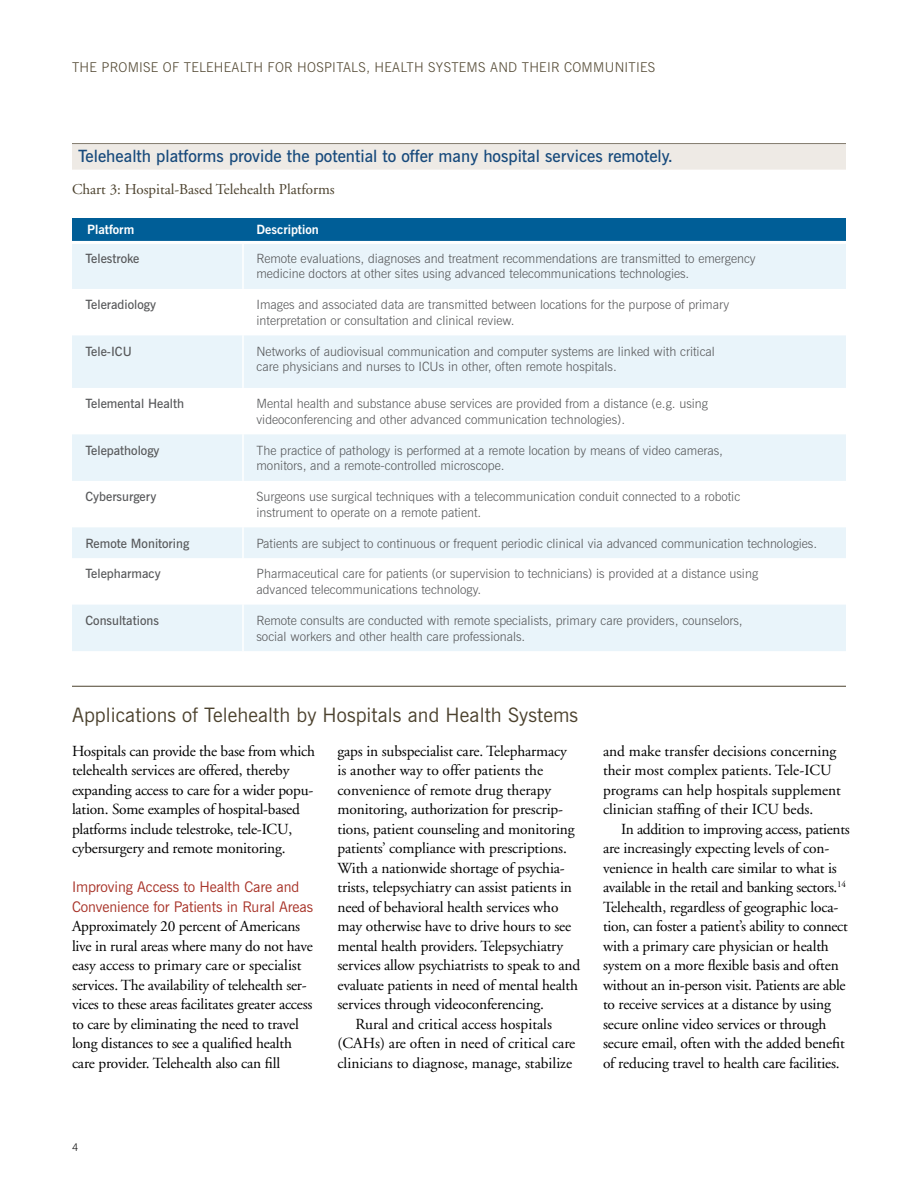
<style>
.page{position:relative;width:918px;height:1188px;background:#fff}
.page>*{position:absolute;margin:0;border:0;box-sizing:border-box;transform-origin:0 0}
.t1{font:19.8px "News Gothic BT";letter-spacing:.005em;color:#4c422e}
.t2{font:600 16.8px "News Gothic BT";color:#174a7c}
.t3{font:15.3px/19.5px "Adobe Garamond";letter-spacing:-.01em;color:#000}
.t4{font:15px "Adobe Garamond";color:#4c422e}
.t5{font:14.7px/19.5px "News Gothic BT";letter-spacing:-.005em;color:#a73126}
.t6{font:300 13.5px "News Gothic BT";letter-spacing:.02em;color:#564c37}
.t7{font:300 12.75px/15.8px "News Gothic BT";color:#58595b}
.t8{font:600 12.75px "News Gothic BT";color:#58595b}
.t9{font:700 12.75px "News Gothic BT";color:#fff}
.t10{font:300 10.5px "News Gothic BT";color:#000}
</style>
<div class="page">
<hr style="left:72px;top:686px;width:774px;height:1px;background:#4c422e">
<div style="left:72px;top:144px;width:774px;height:26px;background:#eeeae5"></div>
<div style="left:72px;top:218px;width:774px;height:24px;background:#005e97"></div>
<svg style="left:72px;top:244px;width:774px;height:407px;fill:#e9f4fa"></svg>
<hr style="left:72px;top:241px;width:171px;height:3px;background:#fff">
<hr style="left:243px;top:241px;width:603px;height:3px;background:#fff">
<hr style="left:242px;top:244px;width:2px;height:45px;background:#fff">
<hr style="left:242px;top:289px;width:2px;height:46px;background:#fff">
<hr style="left:242px;top:335px;width:2px;height:53px;background:#fff">
<hr style="left:242px;top:388px;width:2px;height:46px;background:#fff">
<hr style="left:242px;top:434px;width:2px;height:47px;background:#fff">
<hr style="left:242px;top:481px;width:2px;height:46px;background:#fff">
<hr style="left:242px;top:527px;width:2px;height:31px;background:#fff">
<hr style="left:242px;top:558px;width:2px;height:47px;background:#fff">
<hr style="left:242px;top:605px;width:2px;height:46px;background:#fff">
<p class="t6" style="left:72px;top:59px;width:585px">THE PROMISE OF TELEHEALTH FOR HOSPITALS, HEALTH SYSTEMS AND THEIR COMMUNITIES</p>
<p class="t2" style="left:78px;top:146px;width:597px">Telehealth platforms provide the potential to offer many hospital services remotely.</p>
<p class="t4" style="left:72px;top:181px;width:264px">Chart 3: Hospital-Based Telehealth Platforms</p>
<p class="t9" style="left:87px;top:222px;width:49px">Platform</p>
<p class="t9" style="left:257px;top:222px;width:64px">Description</p>
<p class="t8" style="left:86px;top:250px;width:55px">Telestroke</p>
<p class="t7" style="left:257px;top:250px;width:501px">Remote evaluations, diagnoses and treatment recommendations are transmitted to emergency medicine doctors at other sites using advanced telecommunications technologies.</p>
<p class="t8" style="left:86px;top:297px;width:72px">Teleradiology</p>
<p class="t7" style="left:257px;top:297px;width:474px">Images and associated data are transmitted between locations for the purpose of primary interpretation or consultation and clinical review.</p>
<p class="t8" style="left:86px;top:343px;width:48px">Tele-ICU</p>
<p class="t7" style="left:257px;top:343px;width:460px">Networks of audiovisual communication and computer systems are linked with critical care physicians and nurses to ICUs in other, often remote hospitals.</p>
<p class="t8" style="left:86px;top:396px;width:100px">Telemental Health</p>
<p class="t7" style="left:257px;top:396px;width:453px">Mental health and substance abuse services are provided from a distance (e.g. using videoconferencing and other advanced communication technologies).</p>
<p class="t8" style="left:86px;top:442px;width:76px">Telepathology</p>
<p class="t7" style="left:257px;top:442px;width:468px">The practice of pathology is performed at a remote location by means of video cameras, monitors, and a remote-controlled microscope.</p>
<p class="t8" style="left:86px;top:489px;width:72px">Cybersurgery</p>
<p class="t7" style="left:257px;top:489px;width:485px">Surgeons use surgical techniques with a telecommunication conduit connected to a robotic instrument to operate on a remote patient.</p>
<p class="t8" style="left:86px;top:535px;width:105px">Remote Monitoring</p>
<p class="t7" style="left:257px;top:535px;width:562px">Patients are subject to continuous or frequent periodic clinical via advanced communication technologies.</p>
<p class="t8" style="left:86px;top:566px;width:77px">Telepharmacy</p>
<p class="t7" style="left:257px;top:566px;width:503px">Pharmaceutical care for patients (or supervision to technicians) is provided at a distance using advanced telecommunications technology.</p>
<p class="t8" style="left:86px;top:613px;width:75px">Consultations</p>
<p class="t7" style="left:257px;top:612px;width:488px">Remote consults are conducted with remote specialists, primary care providers, counselors, social workers and other health care professionals.</p>
<p class="t1" style="left:72px;top:703px;width:508px">Applications of Telehealth by Hospitals and Health Systems</p>
<p class="t3" style="left:72px;top:742px;width:244px">Hospitals can provide the base from which telehealth services are offered, thereby expanding access to care for a wider popu&shy;lation. Some examples of hospital-based platforms include telestroke, tele-ICU, cybersurgery and remote monitoring.</p>
<p class="t5" style="left:72px;top:877px;width:243px">Improving Access to Health Care and<br>Convenience for Patients in Rural Areas</p>
<p class="t3" style="left:72px;top:917px;width:242px">Approximately 20 percent of Americans live in rural areas where many do not have easy access to primary care or specialist services. The availability of telehealth ser&shy;vices to these areas facilitates greater access to care by eliminating the need to travel long distances to see a qualified health care provider. Telehealth also can fill</p>
<p class="t3" style="left:337px;top:742px;width:231px">gaps in subspecialist care. Telepharmacy</p>
<p class="t3" style="left:337px;top:761px;width:207px">is another way to offer patients the</p>
<p class="t3" style="left:337px;top:781px;width:215px">convenience of remote drug therapy</p>
<p class="t3" style="left:337px;top:800px;width:227px">monitoring, authorization for prescrip-</p>
<p class="t3" style="left:337px;top:820px;width:239px">tions, patient counseling and monitoring</p>
<p class="t3" style="left:337px;top:839px;width:231px">patients’ compliance with prescriptions.</p>
<p class="t3" style="left:337px;top:859px;width:229px">With a nationwide shortage of psychia-</p>
<p class="t3" style="left:337px;top:878px;width:236px">trists, telepsychiatry can assist patients in</p>
<p class="t3" style="left:337px;top:898px;width:223px">need of behavioral health services who</p>
<p class="t3" style="left:337px;top:917px;width:235px">may otherwise have to drive hours to see</p>
<p class="t3" style="left:337px;top:937px;width:227px">mental health providers. Telepsychiatry</p>
<p class="t3" style="left:337px;top:956px;width:244px">services allow psychiatrists to speak to and</p>
<p class="t3" style="left:337px;top:976px;width:242px">evaluate patients in need of mental health</p>
<p class="t3" style="left:337px;top:995px;width:208px">services through videoconferencing.</p>
<p class="t3" style="left:355px;top:1015px;width:198px">Rural and critical access hospitals</p>
<p class="t3" style="left:337px;top:1034px;width:239px">(CAHs) are often in need of critical care</p>
<p class="t3" style="left:337px;top:1054px;width:236px">clinicians to diagnose, manage, stabilize</p>
<p class="t3" style="left:603px;top:742px;width:240px">and make transfer decisions concerning their most complex patients. Tele-ICU programs can help hospitals supplement clinician staffing of their ICU beds.</p>
<p class="t3" style="left:603px;top:820px;width:248px;text-indent:18px">In addition to improving access, patients are increasingly expecting levels of con&shy;venience in health care similar to what is available in the retail and banking sectors.<sup>14<br></sup>Telehealth, regardless of geographic loca&shy;tion, can foster a patient’s ability to connect with a primary care physician or health system on a more flexible basis and often without an in-person visit. Patients are able to receive services at a distance by using secure online video services or through secure email, often with the added benefit of reducing travel to health care facilities.</p>
<p class="t10" style="left:72px;top:1141px;width:8px">4</p>
</div>
